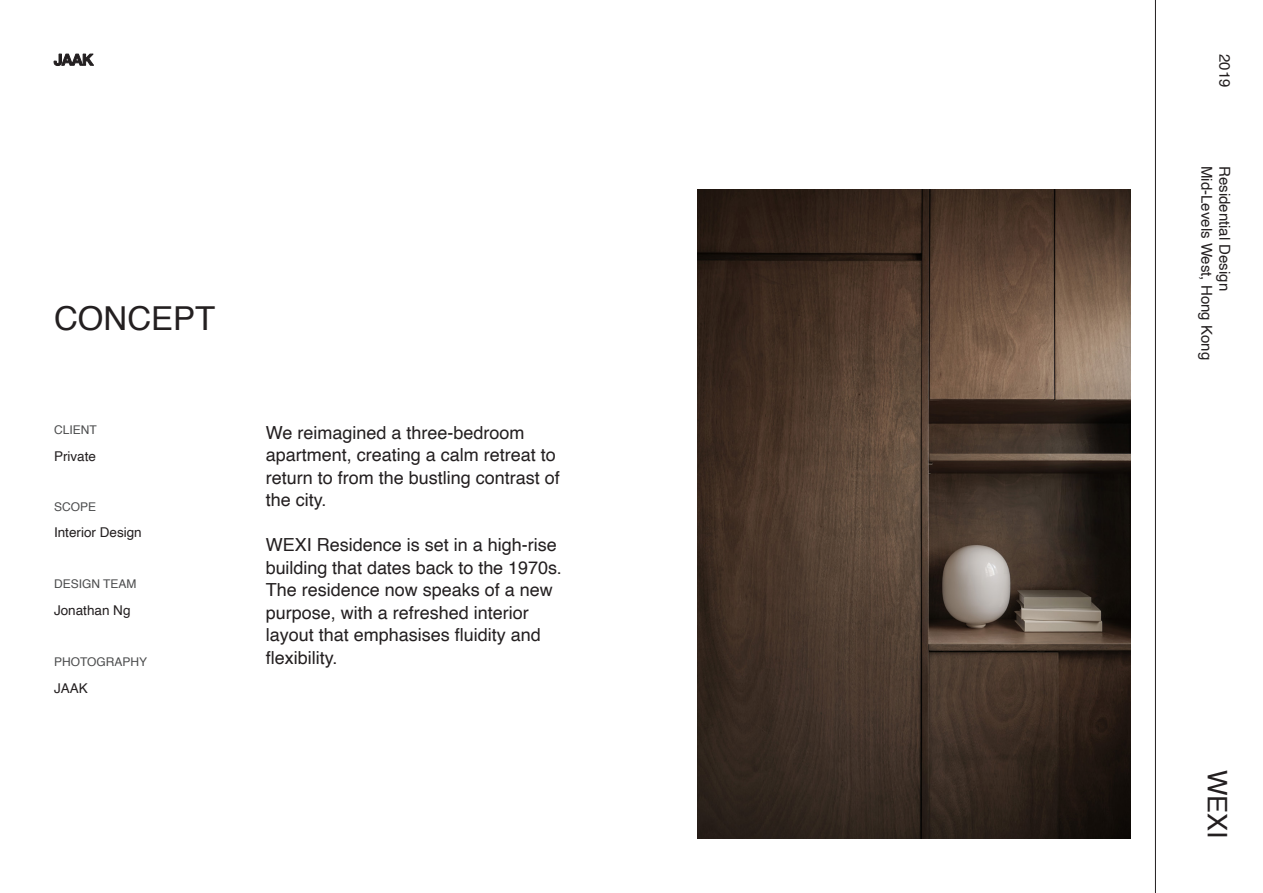
<style>
.page{position:relative;width:1263px;height:893px;background:#fff}
.page>*{position:absolute;margin:0;border:0;box-sizing:border-box;transform-origin:0 0}
.t1{font:33px "Helvetica";color:#231f20}
.t2{font:27px "Helvetica";color:#231f20}
.t3{font:18px/22.5px "Helvetica";color:#231f20}
.t4{font:15px "Helvetica";color:#231f20}
.t5{font:13.5px "Helvetica";color:#231f20}
.t6{font:12px "Helvetica";color:#4b4c4d}
</style>
<div class="page">
<svg style="left:54px;top:54px;width:39px;height:12px"></svg>
<hr style="left:1155px;top:0;width:1px;height:893px;background:#231f20">
<img style="left:697px;top:189px;width:433px;height:650px">
<p class="t1" style="left:54px;top:293px;width:163px">CONCEPT</p>
<p class="t6" style="left:54px;top:421px;width:44px">CLIENT</p>
<p class="t5" style="left:54px;top:446px;width:44px">Private</p>
<p class="t6" style="left:54px;top:497px;width:44px">SCOPE</p>
<p class="t5" style="left:54px;top:522px;width:89px">Interior Design</p>
<p class="t6" style="left:54px;top:575px;width:84px">DESIGN TEAM</p>
<p class="t5" style="left:54px;top:600px;width:78px">Jonathan Ng</p>
<p class="t6" style="left:54px;top:652px;width:95px">PHOTOGRAPHY</p>
<p class="t5" style="left:54px;top:677px;width:35px">JAAK</p>
<p class="t3" style="left:266px;top:422px;width:296px">We reimagined a three-bedroom apartment, creating a calm retreat to return to from the bustling contrast of the city.</p>
<p class="t3" style="left:266px;top:534px;width:298px">WEXI Residence is set in a high-rise building that dates back to the 1970s.<br>The residence now speaks of a new purpose, with a refreshed interior layout that emphasises fluidity and flexibility.</p>
<p class="t4" style="left:1236px;top:54px;width:35px;rotate:90deg">2019</p>
<p class="t4" style="left:1218px;top:166px;width:195px;rotate:90deg">Mid-Levels West, Hong Kong</p>
<p class="t4" style="left:1236px;top:166px;width:127px;rotate:90deg">Residential Design</p>
<p class="t2" style="left:1238px;top:770px;width:71px;rotate:90deg">WEXI</p>
</div>
